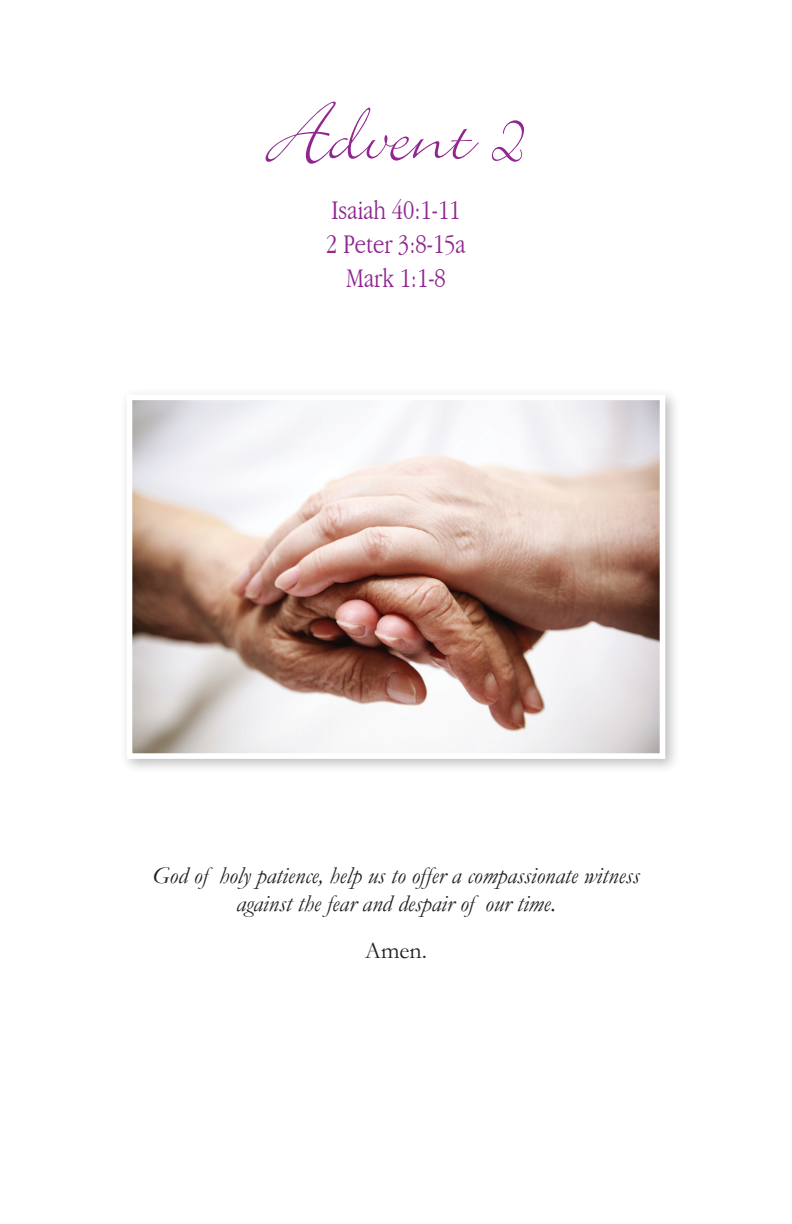
<style>
.page{position:relative;width:792px;height:1224px;background:#fff}
.page>*{position:absolute;margin:0;border:0;box-sizing:border-box;transform-origin:0 0}
.t1{font:96px "Bickley Script Plain";color:#90268f}
.t2{font:300 condensed 28px/33.6px "Garamond";color:#90268f;text-align:center}
.t3{font:italic 24px/28.8px "Garamond";color:#231f20;text-align:center}
.t4{font:24px "Garamond";color:#231f20}
</style>
<div class="page">
<div style="left:120px;top:388px;width:561px;height:387px;background:#231f20;opacity:.3"></div>
<img style="left:134px;top:402px;width:524px;height:350px">
<div style="left:127px;top:395px;width:538px;height:364px;border:6px solid #fff"></div>
<h1 class="t1" style="left:268px;top:69px;width:258px">Advent 2</h1>
<p class="t2" style="left:326px;top:194px;width:141px">Isaiah 40:1-11<br>2 Peter 3:8-15a<br>Mark 1:1-8</p>
<p class="t3" style="left:153px;top:860px;width:488px">God of holy patience, help us to offer a compassionate witness against the fear and despair of our time.</p>
<p class="t4" style="left:365px;top:936px;width:64px">Amen.</p>
</div>
